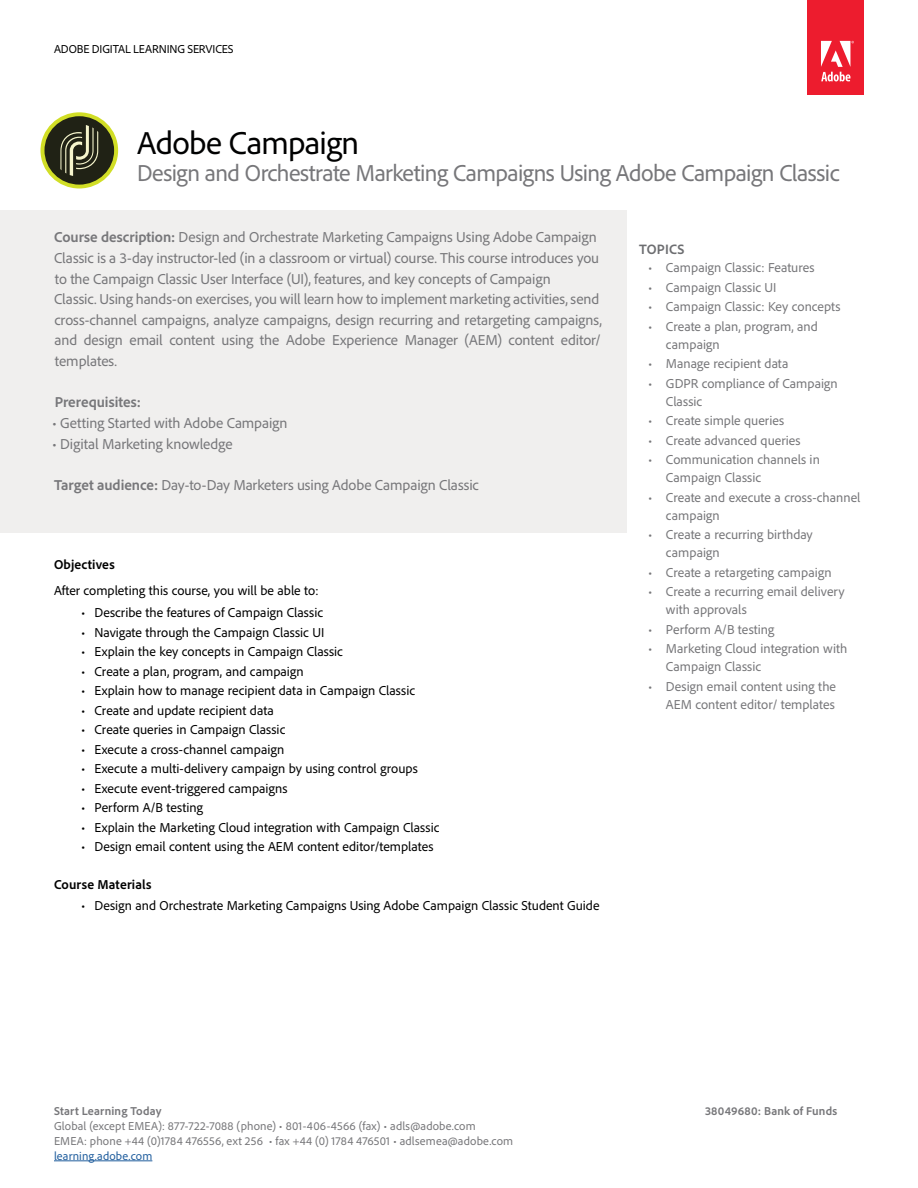
<style>
.page{position:relative;width:918px;height:1188px;background:#fff}
.page>*{position:absolute;margin:0;border:0;box-sizing:border-box;transform-origin:0 0}
.t1{font:33px "Adobe Clean";letter-spacing:-.02em;color:#000101}
.t2{font:24px "Adobe Clean";letter-spacing:-.025em;color:#77777a}
.t3{font:15px/20.7px "Adobe Clean";letter-spacing:-.005em;color:#77777a}
.t4{font:700 15px "Adobe Clean";color:#77777a}
.t5{font:700 14.25px "Adobe Clean";letter-spacing:.015em;color:#6d6e71}
.t6{font:13.5px "Adobe Clean";color:#000}
.t7{font:13.5px/18px "Adobe Clean";color:#77777a}
.t8{font:700 13.5px "Adobe Clean";letter-spacing:.015em;color:#000101}
.t9{font:12px/15px "Adobe Clean";letter-spacing:.015em;color:#77777a}
.t10{font:700 12px "Adobe Clean";letter-spacing:.015em;color:#77777a}
.t11{font:12px "Adobe Clean";letter-spacing:-.01em;color:#000101}
.t12{font:12px "Adobe Clean";letter-spacing:.01em;color:#215e9e}
.s1{font-weight:700}
</style>
<div class="page">
<div style="left:807px;top:0;width:57px;height:95px;background:#ed1c2e"></div>
<svg style="left:821px;top:41px;width:33px;height:40px"></svg>
<div style="left:0;top:211px;width:627px;height:322px;background:#f0efee"></div>
<hr style="left:54px;top:1161px;width:98px;height:1px;background:#215e9e">
<svg style="left:40px;top:112px;width:78px;height:76px"></svg>
<p class="t11" style="left:54px;top:42px;width:181px">ADOBE DIGITAL LEARNING SERVICES</p>
<h1 class="t1" style="left:137px;top:122px;width:224px">Adobe Campaign</h1>
<h2 class="t2" style="left:137px;top:157px;width:704px">Design and Orchestrate Marketing Campaigns Using Adobe Campaign Classic</h2>
<p class="t3" style="left:54px;top:226px;width:549px"><span class="s1">Course description:</span> Design and Orchestrate Marketing Campaigns Using Adobe Campaign Classic is a 3-day instructor-led (in a classroom or virtual) course. This course introduces you to the Campaign Classic User Interface (UI), features, and key concepts of Campaign<br>Classic. Using hands-on exercises, you will learn how to implement marketing activities, send cross-channel campaigns, analyze campaigns, design recurring and retargeting campaigns, and design email content using the Adobe Experience Manager (AEM) content editor/ templates.</p>
<p class="t4" style="left:55px;top:393px;width:88px">Prerequisites:</p>
<p class="t3" style="left:52px;top:412px;width:237px">• Getting Started with Adobe Campaign</p>
<p class="t3" style="left:52px;top:433px;width:182px">• Digital Marketing knowledge</p>
<p class="t3" style="left:54px;top:474px;width:426px"><span class="s1">Target audience:</span> Day-to-Day Marketers using Adobe Campaign Classic</p>
<p class="t8" style="left:54px;top:556px;width:62px">Objectives</p>
<p class="t6" style="left:54px;top:582px;width:266px">After completing this course, you will be able to:</p>
<p class="t6" style="left:81px;top:604px;width:244px">• Describe the features of Campaign Classic</p>
<p class="t6" style="left:81px;top:624px;width:245px">• Navigate through the Campaign Classic UI</p>
<p class="t6" style="left:81px;top:643px;width:263px">• Explain the key concepts in Campaign Classic</p>
<p class="t6" style="left:81px;top:663px;width:224px">• Create a plan, program, and campaign</p>
<p class="t6" style="left:81px;top:682px;width:336px">• Explain how to manage recipient data in Campaign Classic</p>
<p class="t6" style="left:81px;top:702px;width:194px">• Create and update recipient data</p>
<p class="t6" style="left:81px;top:721px;width:206px">• Create queries in Campaign Classic</p>
<p class="t6" style="left:81px;top:741px;width:205px">• Execute a cross-channel campaign</p>
<p class="t6" style="left:81px;top:760px;width:338px">• Execute a multi-delivery campaign by using control groups</p>
<p class="t6" style="left:81px;top:780px;width:208px">• Execute event-triggered campaigns</p>
<p class="t6" style="left:81px;top:799px;width:124px">• Perform A/B testing</p>
<p class="t6" style="left:81px;top:818px;width:360px">• Explain the Marketing Cloud integration with Campaign Classic</p>
<p class="t6" style="left:81px;top:838px;width:354px">• Design email content using the AEM content editor/templates</p>
<p class="t8" style="left:54px;top:875px;width:99px">Course Materials</p>
<p class="t6" style="left:81px;top:897px;width:520px">• Design and Orchestrate Marketing Campaigns Using Adobe Campaign Classic Student Guide</p>
<p class="t5" style="left:639px;top:240px;width:47px">TOPICS</p>
<p class="t7" style="left:648px;top:258px;width:168px">• Campaign Classic: Features</p>
<p class="t7" style="left:648px;top:278px;width:130px">• Campaign Classic UI</p>
<p class="t7" style="left:648px;top:297px;width:194px">• Campaign Classic: Key concepts</p>
<p class="t7" style="left:666px;top:317px;width:153px;text-indent:-18px">• Create a plan, program, and campaign</p>
<p class="t7" style="left:648px;top:354px;width:142px">• Manage recipient data</p>
<p class="t7" style="left:666px;top:374px;width:173px;text-indent:-18px">• GDPR compliance of Campaign<br>Classic</p>
<p class="t7" style="left:648px;top:411px;width:138px">• Create simple queries</p>
<p class="t7" style="left:648px;top:431px;width:154px">• Create advanced queries</p>
<p class="t7" style="left:666px;top:450px;width:155px;text-indent:-18px">• Communication channels in<br>Campaign Classic</p>
<p class="t7" style="left:666px;top:488px;width:196px;text-indent:-18px">• Create and execute a cross-channel campaign</p>
<p class="t7" style="left:666px;top:525px;width:148px;text-indent:-18px">• Create a recurring birthday campaign</p>
<p class="t7" style="left:648px;top:563px;width:185px">• Create a retargeting campaign</p>
<p class="t7" style="left:666px;top:582px;width:180px;text-indent:-18px">• Create a recurring email delivery with approvals</p>
<p class="t7" style="left:648px;top:620px;width:128px">• Perform A/B testing</p>
<p class="t7" style="left:666px;top:639px;width:183px;text-indent:-18px">• Marketing Cloud integration with<br>Campaign Classic</p>
<p class="t7" style="left:648px;top:677px;width:190px;text-align:right">• Design email content using the<br>AEM content editor/ templates</p>
<p class="t10" style="left:54px;top:1103px;width:109px">Start Learning Today</p>
<p class="t9" style="left:54px;top:1118px;width:461px">Global (except EMEA): 877-722-7088 (phone) • 801-406-4566 (fax) • adls@adobe.com<br>EMEA: phone +44 (0)1784 476556, ext 256 • fax +44 (0) 1784 476501 • adlsemea@adobe.com</p>
<p class="t12" style="left:54px;top:1148px;width:100px">learning.adobe.com</p>
<p class="t10" style="left:705px;top:1103px;width:134px">38049680: Bank of Funds</p>
</div>
